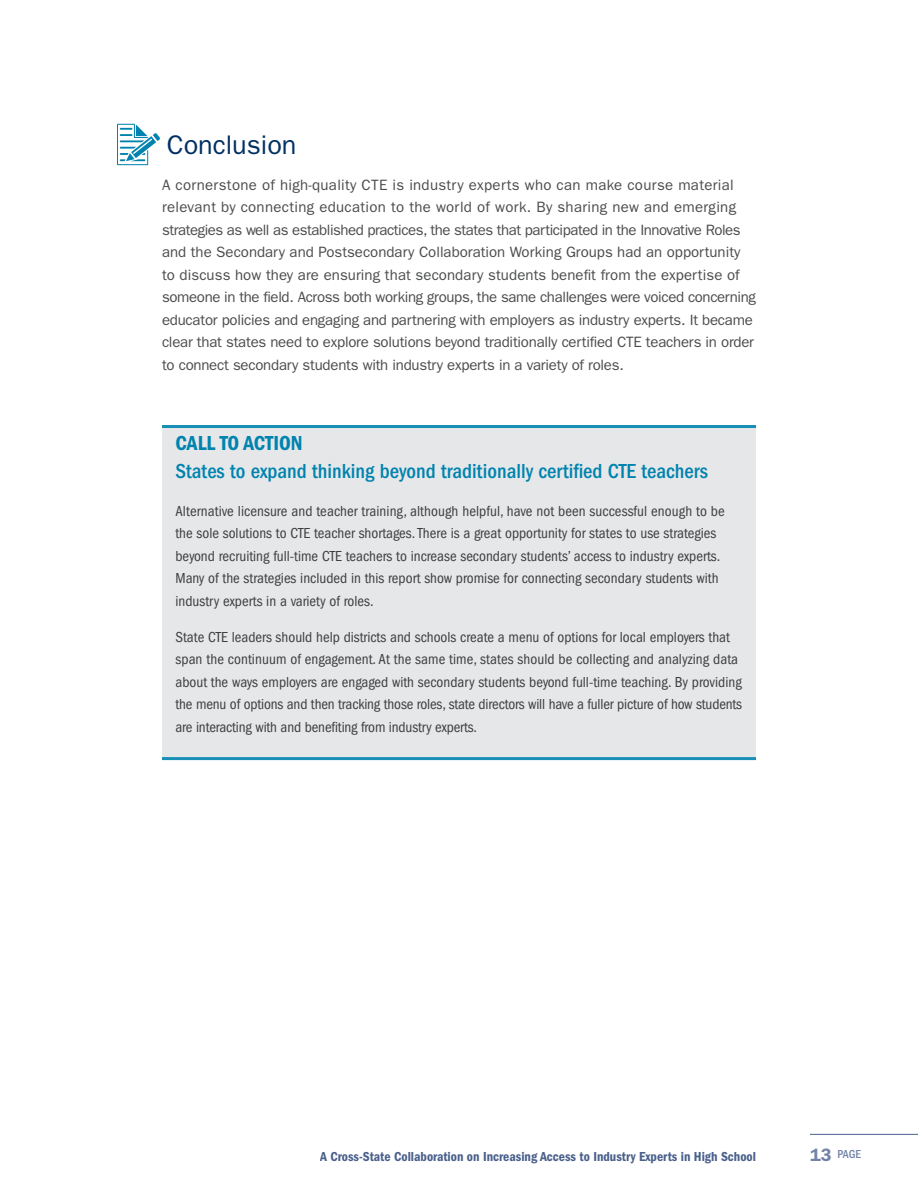
<style>
.page{position:relative;width:918px;height:1188px;background:#fff}
.page>*{position:absolute;margin:0;border:0;box-sizing:border-box;transform-origin:0 0}
.t1{font:27px "ITC Franklin Gothic Std";color:#003062}
.t2{font:500 condensed 21px "ITC Franklin Gothic Std";color:#0083ae}
.t3{font:21px "ITC Franklin Gothic Std Dm Cd";color:#0083ae}
.t4{font:condensed 15px/22.5px "ITC Franklin Gothic Std";color:#3e3e3f}
.t5{font:15px/22.5px "ITC Franklin Gothic Std";letter-spacing:-.015em;color:#4b4c4d}
.t6{font:13.5px "ITC Franklin Gothic Std Dm Cd";color:#4a608b}
.t7{font:500 condensed 12px "ITC Franklin Gothic Std";color:#7383a8}
.s1{font-weight:600;font-stretch:normal;font-size:18px}
</style>
<div class="page">
<hr style="left:810px;top:1134px;width:108px;height:1px;background:#4a608b">
<svg style="left:117px;top:124px;width:43px;height:41px"></svg>
<div style="left:162px;top:428px;width:594px;height:329px;background:#e6e7e9"></div>
<hr style="left:162px;top:425px;width:594px;height:3px;background:#188fb4">
<hr style="left:162px;top:757px;width:594px;height:3px;background:#188fb4">
<h2 class="t1" style="left:167px;top:129px;width:131px">Conclusion</h2>
<p class="t5" style="left:162px;top:173px;width:595px">A cornerstone of high-quality CTE is industry experts who can make course material relevant by connecting education to the world of work. By sharing new and emerging strategies as well as established practices, the states that participated in the Innovative Roles and the Secondary and Postsecondary Collaboration Working Groups had an opportunity to discuss how they are ensuring that secondary students benefit from the expertise of someone in the field. Across both working groups, the same challenges were voiced concerning educator policies and engaging and partnering with employers as industry experts. It became clear that states need to explore solutions beyond traditionally certified CTE teachers in order to connect secondary students with industry experts in a variety of roles.</p>
<h3 class="t3" style="left:176px;top:431px;width:129px">CALL TO ACTION</h3>
<h4 class="t2" style="left:176px;top:459px;width:534px">States to expand thinking beyond traditionally certified CTE teachers</h4>
<p class="t4" style="left:176px;top:500px;width:551px">Alternative licensure and teacher training, although helpful, have not been successful enough to be the sole solutions to CTE teacher shortages. There is a great opportunity for states to use strategies beyond recruiting full-time CTE teachers to increase secondary students’ access to industry experts.<br>Many of the strategies included in this report show promise for connecting secondary students with industry experts in a variety of roles.</p>
<p class="t4" style="left:176px;top:626px;width:568px">State CTE leaders should help districts and schools create a menu of options for local employers that span the continuum of engagement. At the same time, states should be collecting and analyzing data about the ways employers are engaged with secondary students beyond full-time teaching. By providing the menu of options and then tracking those roles, state directors will have a fuller picture of how students are interacting with and benefiting from industry experts.</p>
<p class="t6" style="left:320px;top:1149px;width:437px">A Cross-State Collaboration on Increasing Access to Industry Experts in High School</p>
<p class="t7" style="left:810px;top:1147px;width:52px"><span class="s1">13</span> PAGE</p>
</div>
